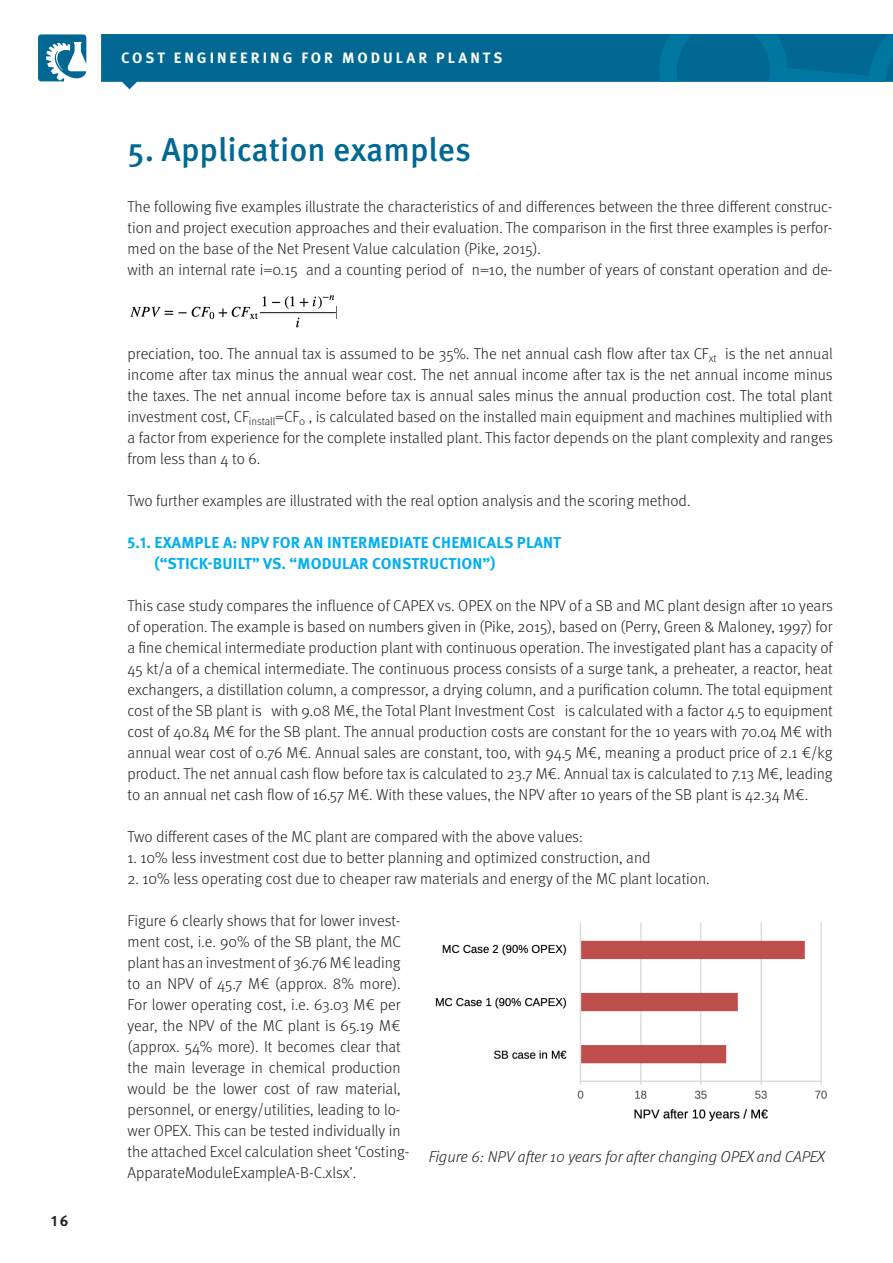
<style>
.page{position:relative;width:893px;height:1263px;background:#fff}
.page>*{position:absolute;margin:0;border:0;box-sizing:border-box;transform-origin:0 0}
.t1{font:500 33px "Meta Pro";color:#006893}
.t2{font:300 15.75px/21px "Meta Pro";color:#231f20;text-align:justify}
.t3{font:700 15.75px/21px "Meta Pro";letter-spacing:.01em;color:#00aeef}
.t4{font:italic 300 15.75px "Meta Pro";color:#231f20}
.t5{font:700 15px "Meta Pro";letter-spacing:.2em;color:#fff}
.t6{font:700 15px "Meta Pro";color:#231f20}
</style>
<div class="page">
<svg style="left:101px;top:34px;width:792px;height:55px;background:#207ca1"></svg>
<svg style="left:38px;top:34px;width:48px;height:47px"></svg>
<img style="left:130px;top:295px;width:206px;height:33px">
<img style="left:435px;top:922px;width:392px;height:199px">
<p class="t6" style="left:51px;top:1209px;width:19px">16</p>
<p class="t5" style="left:121px;top:46px;width:383px">COST ENGINEERING FOR MODULAR PLANTS</p>
<p class="t1" style="left:128px;top:124px;width:345px">5. Application examples</p>
<p class="t2" style="left:128px;top:195px;width:706px">The following five examples illustrate the characteristics of and differences between the three different construc&shy;tion and project execution approaches and their evaluation. The comparison in the first three examples is perfor&shy;med on the base of the Net Present Value calculation (Pike, 2015).</p>
<p class="t2" style="left:128px;top:258px;width:706px">with an internal rate i=0.15 and a counting period of n=10, the number of years of constant operation and de-</p>
<p class="t2" style="left:128px;top:342px;width:707px">preciation, too. The annual tax is assumed to be 35%. The net annual cash flow after tax CF<sub>xt</sub> is the net annual income after tax minus the annual wear cost. The net annual income after tax is the net annual income minus the taxes. The net annual income before tax is annual sales minus the annual production cost. The total plant investment cost, CF<sub>install</sub>=CF<sub>0</sub> , is calculated based on the installed main equipment and machines multiplied with a factor from experience for the complete installed plant. This factor depends on the plant complexity and ranges from less than 4 to 6.</p>
<p class="t2" style="left:128px;top:489px;width:564px">Two further examples are illustrated with the real option analysis and the scoring method.</p>
<p class="t3" style="left:155px;top:531px;width:408px;text-indent:-27px">5.1. EXAMPLE A: NPV FOR AN INTERMEDIATE CHEMICALS PLANT (“STICK-BUILT” VS. “MODULAR CONSTRUCTION”)</p>
<p class="t2" style="left:128px;top:594px;width:707px">This case study compares the influence of CAPEX vs. OPEX on the NPV of a SB and MC plant design after 10 years of operation. The example is based on numbers given in (Pike, 2015), based on (Perry, Green &amp; Maloney, 1997) for a fine chemical intermediate production plant with continuous operation. The investigated plant has a capacity of 45 kt/a of a chemical intermediate. The continuous process consists of a surge tank, a preheater, a reactor, heat exchangers, a distillation column, a compressor, a drying column, and a purification column. The total equipment cost of the SB plant is with 9.08 M€, the Total Plant Investment Cost is calculated with a factor 4.5 to equipment cost of 40.84 M€ for the SB plant. The annual production costs are constant for the 10 years with 70.04 M€ with annual wear cost of 0.76 M€. Annual sales are constant, too, with 94.5 M€, meaning a product price of 2.1 €/kg product. The net annual cash flow before tax is calculated to 23.7 M€. Annual tax is calculated to 7.13 M€, leading to an annual net cash flow of 16.57 M€. With these values, the NPV after 10 years of the SB plant is 42.34 M€.</p>
<p class="t2" style="left:128px;top:825px;width:457px">Two different cases of the MC plant are compared with the above values:</p>
<p class="t2" style="left:128px;top:846px;width:524px">1. 10% less investment cost due to better planning and optimized construction, and</p>
<p class="t2" style="left:128px;top:867px;width:584px">2. 10% less operating cost due to cheaper raw materials and energy of the MC plant location.</p>
<p class="t2" style="left:128px;top:909px;width:284px;text-align:left">Figure 6 clearly shows that for lower invest&shy;ment cost, i.e. 90% of the SB plant, the MC plant has an investment of 36.76 M€ leading to an NPV of 45.7 M€ (approx. 8% more).<br>For lower operating cost, i.e. 63.03 M€ per year, the NPV of the MC plant is 65.19 M€ (approx. 54% more). It becomes clear that the main leverage in chemical production would be the lower cost of raw material, personnel, or energy/utilities, leading to lo&shy;wer OPEX. This can be tested individually in the attached Excel calculation sheet ‘Costing-ApparateModuleExampleA-B-C.xlsx’.</p>
<p class="t4" style="left:429px;top:1145px;width:397px">Figure 6: NPV after 10 years for after changing OPEX and CAPEX</p>
</div>
